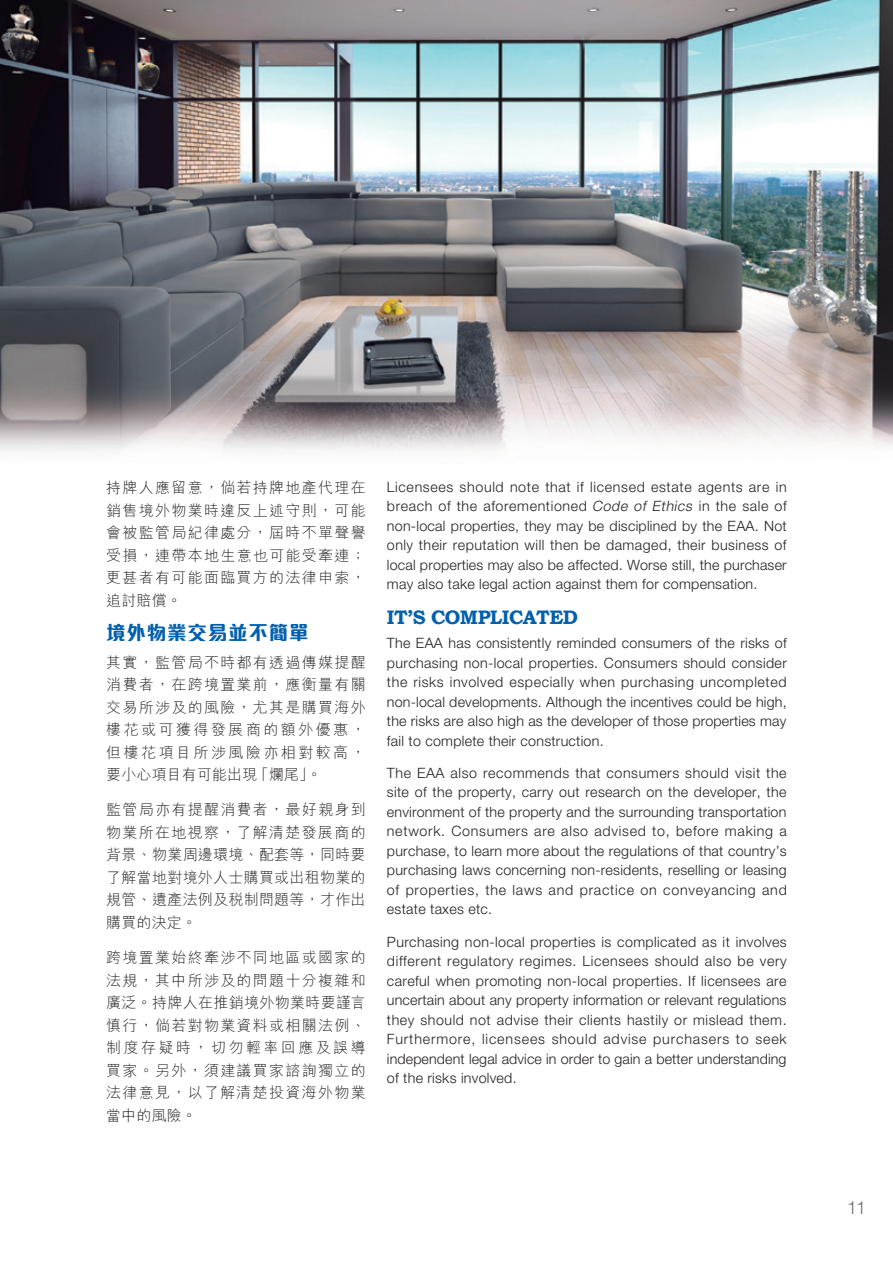
<style>
.page{position:relative;width:893px;height:1263px;background:#fff}
.page>*{position:absolute;margin:0;border:0;box-sizing:border-box;transform-origin:0 0}
._01_H1{font:700 19.5px "Bookman Old Style";letter-spacing:-.03em;color:#0160ae}
._001_H1{font:800 19.5px "M Elle HK";letter-spacing:.04em;color:#0160ae}
.t1{font:300 18px "Helvetica Neue LT Std";color:#6c6d70}
._000_txt{font:300 15px/22.5px "M Hei HK";letter-spacing:.085em;color:#231f20;text-align:justify}
._00_txt{font:300 14.25px/19.5px "Helvetica Neue LT Std";letter-spacing:.02em;color:#231f20;text-align:justify}
.s1{font-style:italic}
</style>
<div class="page">
<img style="left:0;top:0;width:893px;height:451px">
<p class="_000_txt" style="left:106px;top:476px;width:261px">持牌人應留意，倘若持牌地產代理在銷售境外物業時違反上述守則，可能會被監管局紀律處分，屆時不單聲譽受損，連帶本地生意也可能受牽連；更甚者有可能面臨買方的法律申索，追討賠償。</p>
<p class="_001_H1" style="left:106px;top:623px;width:204px">境外物業交易並不簡單</p>
<p class="_000_txt" style="left:106px;top:651px;width:261px">其實，監管局不時都有透過傳媒提醒消費者，在跨境置業前，應衡量有關交易所涉及的風險，尤其是購買海外樓花或可獲得發展商的額外優惠，但樓花項目所涉風險亦相對較高，要小心項目有可能出現「爛尾」。</p>
<p class="_000_txt" style="left:106px;top:798px;width:261px">監管局亦有提醒消費者，最好親身到物業所在地視察，了解清楚發展商的背景、物業周邊環境、配套等，同時要了解當地對境外人士購買或出租物業的規管、遺產法例及稅制問題等，才作出購買的決定。</p>
<p class="_000_txt" style="left:106px;top:946px;width:261px">跨境置業始終牽涉不同地區或國家的法規，其中所涉及的問題十分複雜和廣泛。持牌人在推銷境外物業時要謹言慎行，倘若對物業資料或相關法例、制度存疑時，切勿輕率回應及誤導買家。另外，須建議買家諮詢獨立的法律意見，以了解清楚投資海外物業當中的風險。</p>
<p class="_00_txt" style="left:387px;top:476px;width:401px">Licensees should note that if licensed estate agents are in breach of the aforementioned <span class="s1">Code of Ethics</span> in the sale of non-local properties, they may be disciplined by the EAA. Not only their reputation will then be damaged, their business of local properties may also be affected. Worse still, the purchaser may also take legal action against them for compensation.</p>
<p class="_01_H1" style="left:387px;top:603px;width:193px">IT’S COMPLICATED</p>
<p class="_00_txt" style="left:387px;top:633px;width:401px">The EAA has consistently reminded consumers of the risks of purchasing non-local properties. Consumers should consider the risks involved especially when purchasing uncompleted non-local developments. Although the incentives could be high, the risks are also high as the developer of those properties may fail to complete their construction.</p>
<p class="_00_txt" style="left:387px;top:763px;width:401px">The EAA also recommends that consumers should visit the site of the property, carry out research on the developer, the environment of the property and the surrounding transportation network. Consumers are also advised to, before making a purchase, to learn more about the regulations of that country’s purchasing laws concerning non-residents, reselling or leasing of properties, the laws and practice on conveyancing and estate taxes etc.</p>
<p class="_00_txt" style="left:387px;top:931px;width:401px">Purchasing non-local properties is complicated as it involves different regulatory regimes. Licensees should also be very careful when promoting non-local properties. If licensees are uncertain about any property information or relevant regulations they should not advise their clients hastily or mislead them.<br>Furthermore, licensees should advise purchasers to seek independent legal advice in order to gain a better understanding of the risks involved.</p>
<p class="t1" style="left:847px;top:1196px;width:21px">11</p>
</div>
